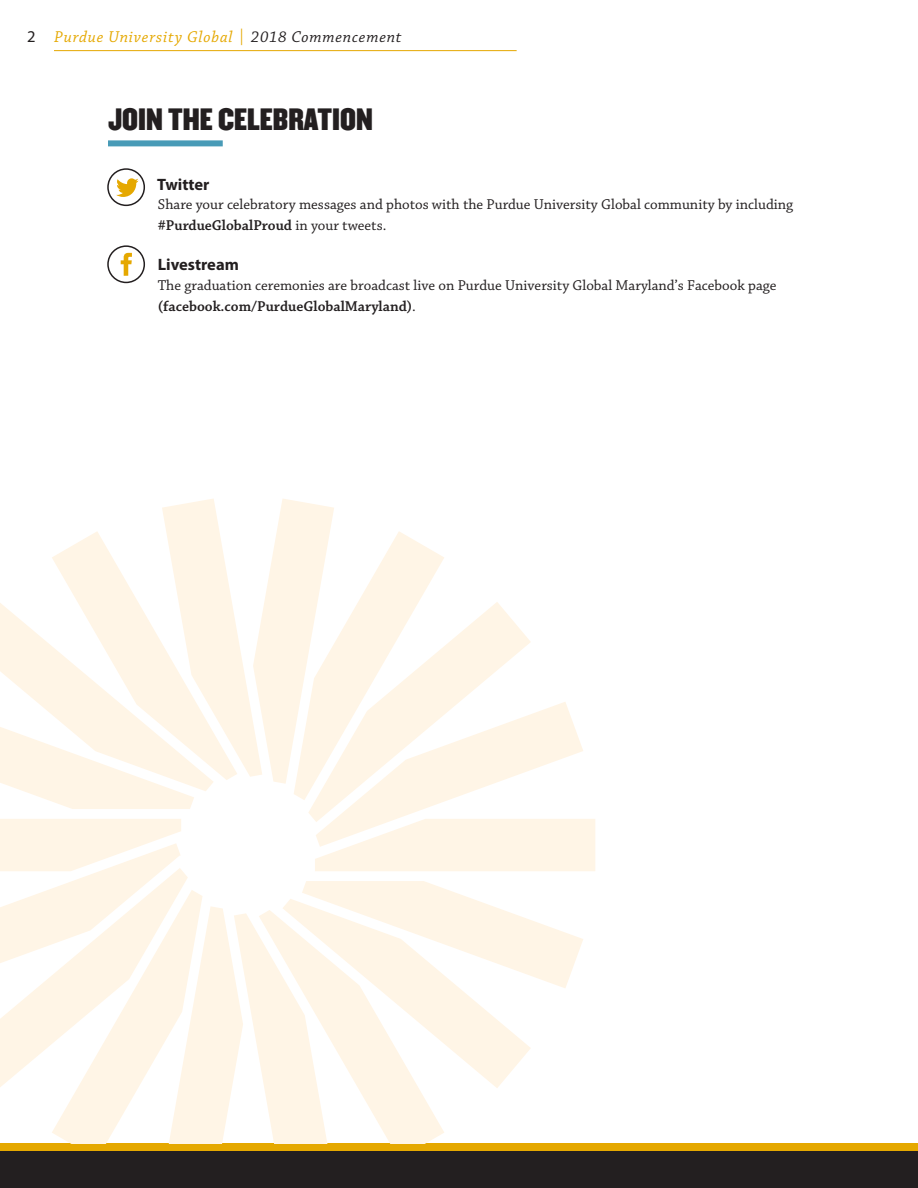
<style>
.page{position:relative;width:918px;height:1188px;background:#fff}
.page>*{position:absolute;margin:0;border:0;box-sizing:border-box;transform-origin:0 0}
.H1{font:27px "Champion Middleweight";color:#231f20}
.t1{font:italic 16.5px "Chaparral Pro";letter-spacing:.05em;color:#e5a800}
.t2{font:700 16.5px "Myriad Pro";color:#231f20}
.Body{font:15px/20.7px "Chaparral Pro";color:#231f20}
.s1{font-family:"Myriad Pro";font-style:normal;color:#231f20}
.s2{color:#231f20}
.s3{font-weight:600}
</style>
<div class="page">
<hr style="left:54px;top:50px;width:463px;height:1px;background:#e5a800">
<div style="left:0;top:1144px;width:918px;height:25px;background:#e5a800"></div>
<div style="left:0;top:1151px;width:918px;height:37px;background:#231f20"></div>
<div style="left:108px;top:140px;width:115px;height:6px;background:#489bb7"></div>
<div style="left:107px;top:168px;width:38px;height:38px;border:2px solid #231f20;border-radius:50%"></div>
<svg style="left:116px;top:178px;width:23px;height:19px"></svg>
<div style="left:107px;top:245px;width:38px;height:38px;border:2px solid #231f20;border-radius:50%"></div>
<svg style="left:121px;top:253px;width:11px;height:23px"></svg>
<svg style="left:0;top:499px;width:644px;height:645px"></svg>
<p class="t1" style="left:27px;top:28px;width:376px"><span class="s1">2</span> Purdue University Global | <span class="s2">2018 Commencement</span></p>
<h2 class="H1" style="left:108px;top:97px;width:266px">JOIN THE CELEBRATION</h2>
<p class="t2" style="left:157px;top:173px;width:54px">Twitter</p>
<p class="Body" style="left:158px;top:195px;width:637px">Share your celebratory messages and photos with the Purdue University Global community by including <span class="s3">#PurdueGlobalProud</span> in your tweets.</p>
<p class="t2" style="left:158px;top:254px;width:83px">Livestream</p>
<p class="Body" style="left:158px;top:276px;width:620px">The graduation ceremonies are broadcast live on Purdue University Global Maryland’s Facebook page <span class="s3">(facebook.com/PurdueGlobalMaryland)</span>.</p>
</div>
